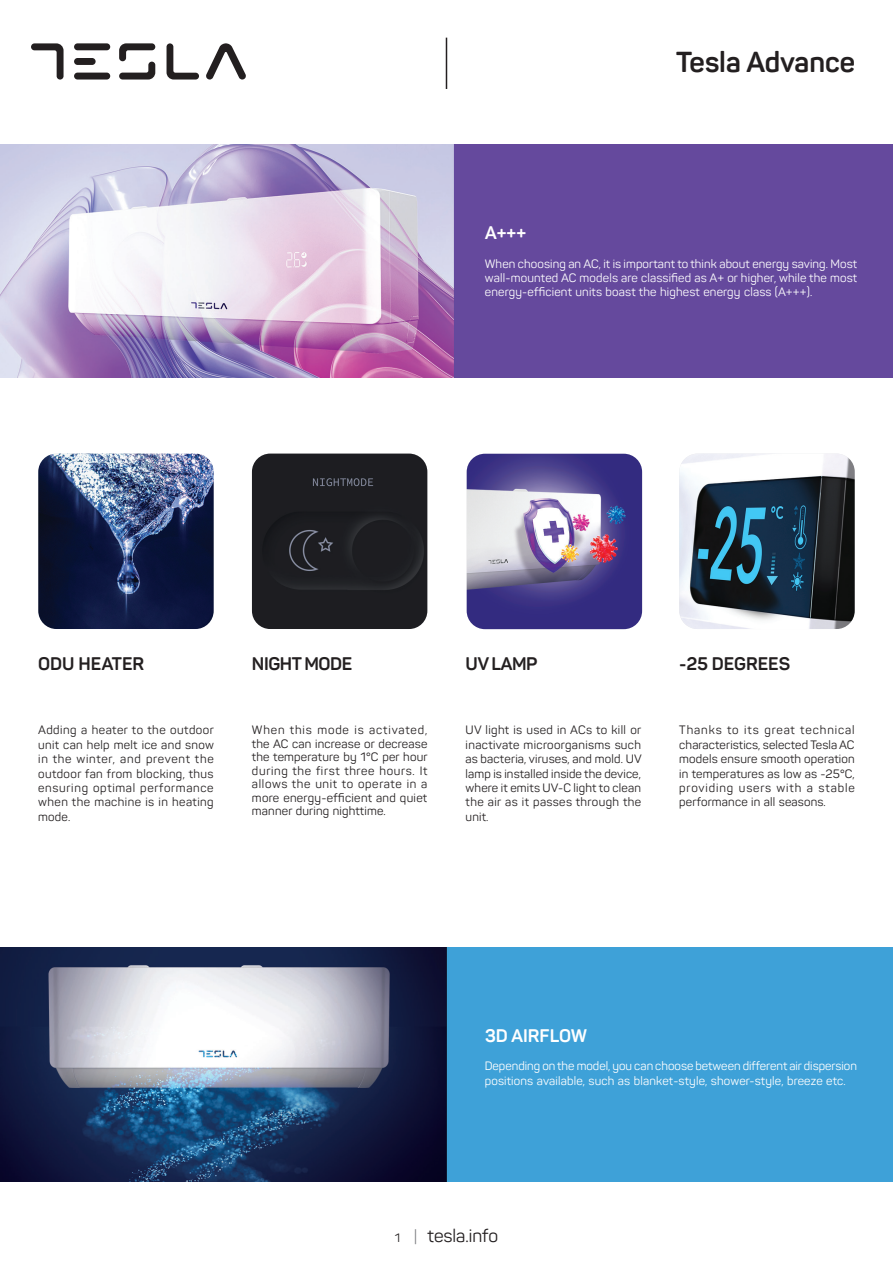
<style>
.page{position:relative;width:893px;height:1263px;background:#fff}
.page>*{position:absolute;margin:0;border:0;box-sizing:border-box;transform-origin:0 0}
.t1{font:700 28.5px "Panton";color:#231f20}
.t2{font:700 18px "Panton";letter-spacing:-.005em;color:#231f20}
.t3{font:700 18px "Panton";color:#fff}
.t4{font:18px "Panton";color:#231f20}
.t5{font:700 18px "Panton";letter-spacing:-.025em;color:#231f20}
.t6{font:12px/14.4px "Panton";letter-spacing:.025em;color:#231f20;text-align:justify}
.t7{font:12px/14.4px "Panton";letter-spacing:.015em;color:#fff;text-align:justify}
.s1{font-size:12px}
.s2{font-size:15px;color:#808285}
</style>
<div class="page">
<hr style="left:446px;top:38px;width:1px;height:51px;background:#231f20">
<svg style="left:206px;top:43px;width:40px;height:37px"></svg>
<svg style="left:31px;top:43px;width:33px;height:37px"></svg>
<svg style="left:119px;top:43px;width:36px;height:37px"></svg>
<svg style="left:167px;top:43px;width:32px;height:37px"></svg>
<div style="left:74px;top:43px;width:36px;height:7px;background:#231f20;border-radius:3px"></div>
<div style="left:74px;top:58px;width:22px;height:7px;background:#231f20;border-radius:3px"></div>
<div style="left:74px;top:73px;width:36px;height:7px;background:#231f20;border-radius:3px"></div>
<img style="left:467px;top:454px;width:175px;height:175px">
<img style="left:252px;top:454px;width:175px;height:175px">
<img style="left:679px;top:454px;width:176px;height:175px">
<img style="left:38px;top:454px;width:176px;height:175px">
<img style="left:0;top:145px;width:893px;height:232px">
<img style="left:0;top:947px;width:893px;height:234px">
<h1 class="t1" style="left:676px;top:45px;width:180px">Tesla Advance</h1>
<h2 class="t3" style="left:485px;top:222px;width:43px">A+++</h2>
<p class="t7" style="left:485px;top:256px;width:374px">When choosing an AC, it is important to think about energy saving. Most wall-mounted AC models are classified as A+ or higher, while the most energy-efficient units boast the highest energy class (A+++).</p>
<h2 class="t2" style="left:38px;top:652px;width:107px">ODU HEATER</h2>
<p class="t6" style="left:38px;top:723px;width:177px">Adding a heater to the outdoor unit can help melt ice and snow in the winter, and prevent the outdoor fan from blocking, thus ensuring optimal performance when the machine is in heating mode.</p>
<h2 class="t5" style="left:252px;top:652px;width:102px">NIGHT MODE</h2>
<p class="t6" style="left:252px;top:723px;width:177px;line-height:13.5px">When this mode is activated, the AC can increase or decrease the temperature by 1°C per hour during the first three hours. It allows the unit to operate in a more energy-efficient and quiet manner during nighttime.</p>
<h2 class="t2" style="left:466px;top:652px;width:73px">UV LAMP</h2>
<p class="t6" style="left:466px;top:723px;width:177px">UV light is used in ACs to kill or inactivate microorganisms such as bacteria, viruses, and mold. UV lamp is installed inside the device, where it emits UV-C light to clean the air as it passes through the unit.</p>
<h2 class="t2" style="left:679px;top:652px;width:112px">-25 DEGREES</h2>
<p class="t6" style="left:679px;top:723px;width:177px">Thanks to its great technical characteristics, selected Tesla AC models ensure smooth operation in temperatures as low as -25°C, providing users with a stable performance in all seasons.</p>
<h2 class="t3" style="left:485px;top:1025px;width:104px">3D AIRFLOW</h2>
<p class="t7" style="left:485px;top:1059px;width:374px">Depending on the model, you can choose between different air dispersion positions available, such as blanket-style, shower-style, breeze etc.</p>
<h2 class="t4" style="left:395px;top:1224px;width:105px"><span class="s1">1</span> <span class="s2">|</span> tesla.info</h2>
</div>
